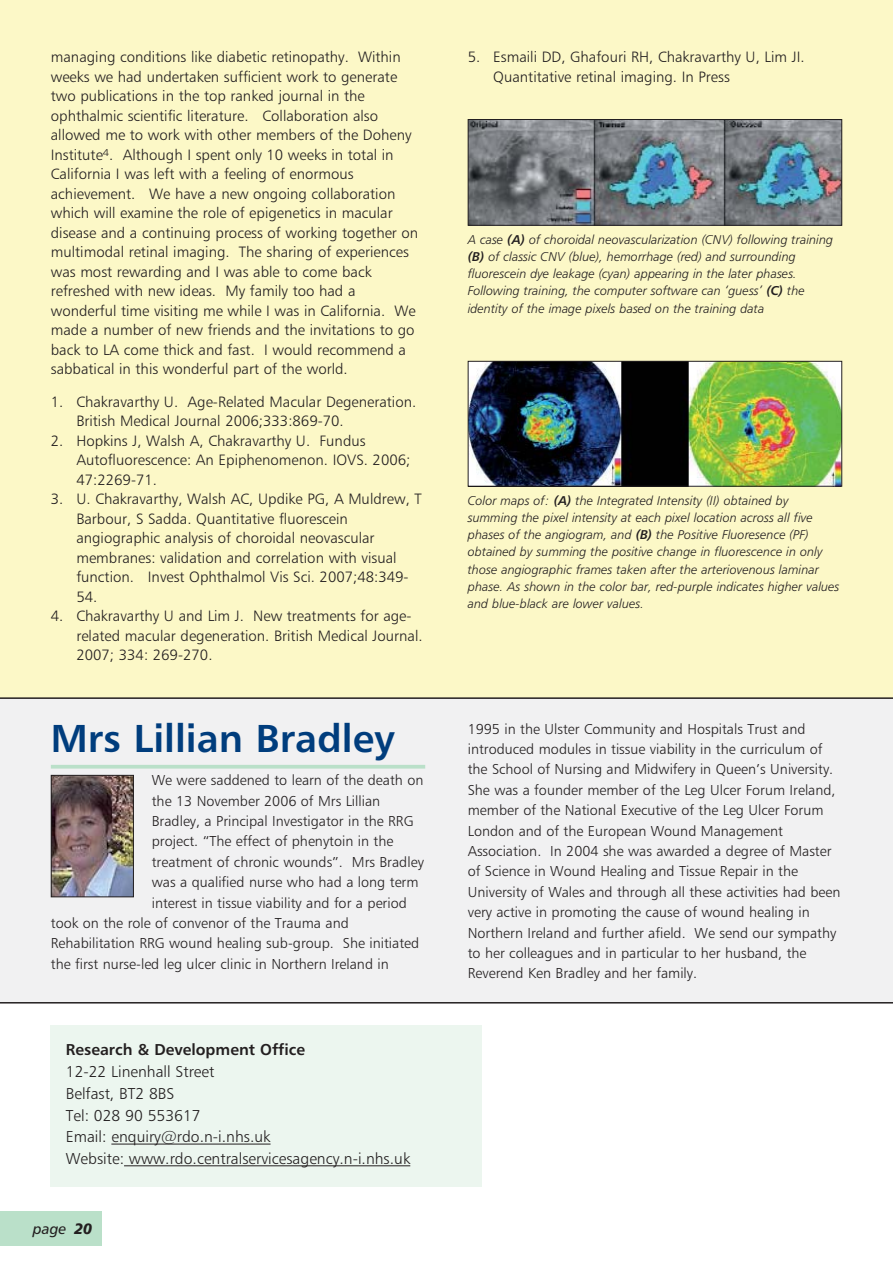
<style>
.page{position:relative;width:893px;height:1263px;background:#fff}
.page>*{position:absolute;margin:0;border:0;box-sizing:border-box;transform-origin:0 0}
.t1{font:39px "Humanist 777 BT Bold B";color:#003d7d}
.t2{font:15.75px/21.8px "Humanist 777 BT Light B";color:#231f20}
.t3{font:15.75px "Humanist 777 BT Bold B";color:#231f20}
.t4{font:15px/19.5px "Humanist 777 BT Light B";color:#231f20}
.t5{font:15px "Humanist 777 BT Italic B";color:#231f20}
.t6{font:14.4px/20.4px "Humanist 777 BT Light B";color:#231f20}
.t7{font:12.75px/17.2px "Humanist 777 BT Light Italic B";color:#231f20}
.s1{font-family:"Humanist 777 BT Black Italic B"}
.s2{font-family:"Humanist 777 BT Bold Italic B"}
</style>
<div class="page">
<div style="left:0;top:0;width:892px;height:697px;background:#fcf8c7"></div>
<div style="left:0;top:697px;width:892px;height:307px;background:#f1f1f2"></div>
<div style="left:0;top:1212px;width:102px;height:34px;background:#bae0c9"></div>
<img style="left:470px;top:121px;width:370px;height:103px">
<div style="left:468px;top:119px;width:374px;height:107px;border:1px solid #231f20"></div>
<img style="left:470px;top:363px;width:370px;height:122px">
<div style="left:468px;top:361px;width:374px;height:126px;border:1px solid #231f20"></div>
<div style="left:51px;top:1025px;width:431px;height:161px;background:#ecf6ef"></div>
<hr style="left:111px;top:1144px;width:159px;height:1px;background:#231f20">
<hr style="left:124px;top:1165px;width:286px;height:1px;background:#231f20">
<svg style="left:51px;top:765px;width:374px;height:4px"></svg>
<img style="left:53px;top:777px;width:79px;height:118px">
<div style="left:51px;top:775px;width:83px;height:122px;border:1px solid #231f20"></div>
<p class="t4" style="left:51px;top:48px;width:369px">managing conditions like diabetic retinopathy. Within weeks we had undertaken sufficient work to generate two publications in the top ranked journal in the ophthalmic scientific literature. Collaboration also allowed me to work with other members of the Doheny Institute<sup>4</sup>. Although I spent only 10 weeks in total in California I was left with a feeling of enormous achievement. We have a new ongoing collaboration which will examine the role of epigenetics in macular disease and a continuing process of working together on multimodal retinal imaging. The sharing of experiences was most rewarding and I was able to come back refreshed with new ideas. My family too had a wonderful time visiting me while I was in California. We made a number of new friends and the invitations to go back to LA come thick and fast. I would recommend a sabbatical in this wonderful part of the world.</p>
<p class="t4" style="left:76px;top:392px;width:341px;text-indent:-26px">1. Chakravarthy U. Age-Related Macular Degeneration.<br>British Medical Journal 2006;333:869-70.</p>
<p class="t4" style="left:76px;top:431px;width:335px;text-indent:-26px">2. Hopkins J, Walsh A, Chakravarthy U. Fundus<br>Autofluorescence: An Epiphenomenon. IOVS. 2006;<br>47:2269-71.</p>
<p class="t4" style="left:76px;top:490px;width:347px;text-indent:-26px">3. U. Chakravarthy, Walsh AC, Updike PG, A Muldrew, T Barbour, S Sadda. Quantitative fluorescein angiographic analysis of choroidal neovascular membranes: validation and correlation with visual function. Invest Ophthalmol Vis Sci. 2007;48:349- 54.</p>
<p class="t4" style="left:76px;top:607px;width:348px;text-indent:-26px">4. Chakravarthy U and Lim J. New treatments for age&shy;related macular degeneration. British Medical Journal.<br>2007; 334: 269-270.</p>
<h1 class="t1" style="left:51px;top:719px;width:345px">Mrs Lillian Bradley</h1>
<p class="t6" style="left:152px;top:771px;width:273px">We were saddened to learn of the death on</p>
<p class="t6" style="left:152px;top:791px;width:230px">the 13 November 2006 of Mrs Lillian</p>
<p class="t6" style="left:152px;top:812px;width:263px">Bradley, a Principal Investigator in the RRG</p>
<p class="t6" style="left:152px;top:832px;width:243px">project. “The effect of phenytoin in the</p>
<p class="t6" style="left:152px;top:852px;width:273px">treatment of chronic wounds”. Mrs Bradley</p>
<p class="t6" style="left:152px;top:873px;width:268px">was a qualified nurse who had a long term</p>
<p class="t6" style="left:152px;top:893px;width:256px">interest in tissue viability and for a period</p>
<p class="t6" style="left:51px;top:914px;width:299px">took on the role of convenor of the Trauma and</p>
<p class="t6" style="left:51px;top:934px;width:370px">Rehabilitation RRG wound healing sub-group. She initiated</p>
<p class="t6" style="left:51px;top:954px;width:339px">the first nurse-led leg ulcer clinic in Northern Ireland in</p>
<p class="t3" style="left:66px;top:1042px;width:241px">Research &amp; Development Office</p>
<p class="t2" style="left:66px;top:1062px;width:346px">12-22 Linenhall Street<br>Belfast, BT2 8BS<br>Tel: 028 90 553617<br>Email: enquiry@rdo.n-i.nhs.uk<br>Website: www.rdo.centralservicesagency.n-i.nhs.uk</p>
<p class="t5" style="left:33px;top:1221px;width:61px">page <span class="s1">20</span></p>
<p class="t4" style="left:493px;top:48px;width:313px;text-indent:-26px">5. Esmaili DD, Ghafouri RH, Chakravarthy U, Lim JI.<br>Quantitative retinal imaging. In Press</p>
<p class="t7" style="left:468px;top:231px;width:367px">A case <span class="s2">(A)</span> of choroidal neovascularization (CNV) following training <span class="s2">(B)</span> of classic CNV (blue), hemorrhage (red) and surrounding fluorescein dye leakage (cyan) appearing in the later phases.<br>Following training, the computer software can ‘guess’ <span class="s2">(C)</span> the identity of the image pixels based on the training data</p>
<p class="t7" style="left:468px;top:492px;width:373px">Color maps of: <span class="s2">(A)</span> the Integrated Intensity (II) obtained by summing the pixel intensity at each pixel location across all five phases of the angiogram, and <span class="s2">(B)</span> the Positive Fluoresence (PF) obtained by summing the positive change in fluorescence in only those angiographic frames taken after the arteriovenous laminar phase. As shown in the color bar, red-purple indicates higher values and blue-black are lower values.</p>
<p class="t6" style="left:468px;top:719px;width:374px">1995 in the Ulster Community and Hospitals Trust and introduced modules in tissue viability in the curriculum of the School of Nursing and Midwifery in Queen’s University.<br>She was a founder member of the Leg Ulcer Forum Ireland, member of the National Executive of the Leg Ulcer Forum London and of the European Wound Management Association. In 2004 she was awarded a degree of Master of Science in Wound Healing and Tissue Repair in the University of Wales and through all these activities had been very active in promoting the cause of wound healing in Northern Ireland and further afield. We send our sympathy to her colleagues and in particular to her husband, the Reverend Ken Bradley and her family.</p>
</div>
